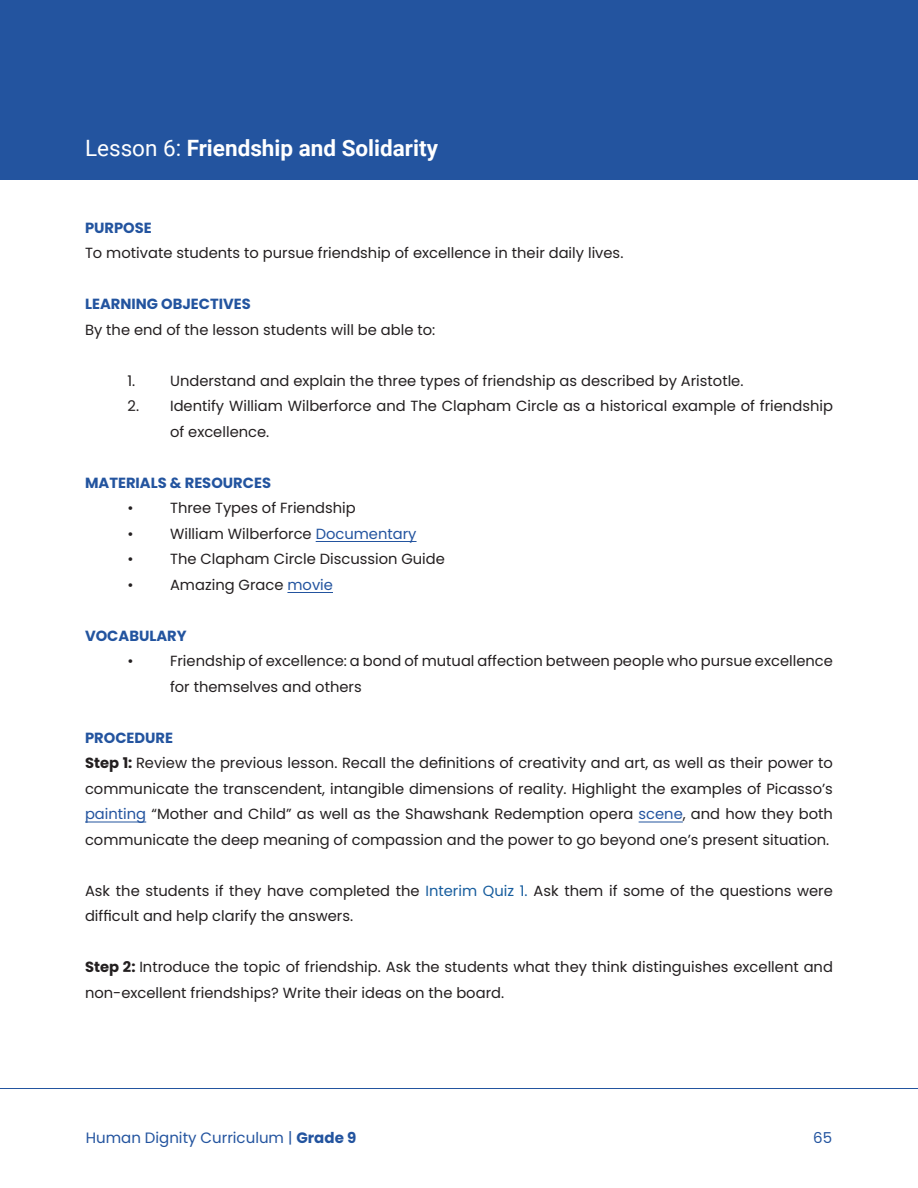
<style>
.page{position:relative;width:918px;height:1188px;background:#fff}
.page>*{position:absolute;margin:0;border:0;box-sizing:border-box;transform-origin:0 0}
.chapters{font:700 22.5px "Roboto";color:#fff}
.t1{font:15px "Poppins";color:#23549f}
.body{font:14.7px/25.5px "Poppins";color:#231f20}
.subs{font:700 14.7px "Poppins";color:#23549f}
.s1{font-weight:400}
.s2{color:#23549f}
.s3{font-weight:700}
.s4{color:#175d9e}
</style>
<div class="page">
<hr style="left:0;top:1088px;width:918px;height:1px;background:#23549f">
<div style="left:0;top:0;width:918px;height:179px;background:#23549f"></div>
<hr style="left:316px;top:541px;width:101px;height:1px;background:#23549f">
<hr style="left:287px;top:592px;width:46px;height:1px;background:#23549f">
<hr style="left:85px;top:822px;width:61px;height:1px;background:#23549f">
<hr style="left:639px;top:822px;width:44px;height:1px;background:#23549f">
<p class="chapters" style="left:85px;top:132px;width:354px"><span class="s1">Lesson 6:</span> Friendship and Solidarity</p>
<p class="subs" style="left:85px;top:219px;width:68px">PURPOSE</p>
<p class="body" style="left:85px;top:240px;width:540px">To motivate students to pursue friendship of excellence in their daily lives.</p>
<p class="subs" style="left:85px;top:295px;width:167px">LEARNING OBJECTIVES</p>
<p class="body" style="left:85px;top:317px;width:352px">By the end of the lesson students will be able to:</p>
<p class="body" style="left:128px;top:368px;width:617px">1. Understand and explain the three types of friendship as described by Aristotle.</p>
<p class="body" style="left:170px;top:393px;width:664px;text-indent:-43px">2. Identify William Wilberforce and The Clapham Circle as a historical example of friendship of excellence.</p>
<p class="subs" style="left:85px;top:474px;width:188px">MATERIALS &amp; RESOURCES</p>
<p class="body" style="left:128px;top:495px;width:8px">•</p>
<p class="body" style="left:170px;top:495px;width:187px">Three Types of Friendship</p>
<p class="body" style="left:128px;top:521px;width:8px">•</p>
<p class="body" style="left:170px;top:521px;width:248px">William Wilberforce <span class="s2">Documentary</span></p>
<p class="body" style="left:128px;top:546px;width:8px">•</p>
<p class="body" style="left:170px;top:546px;width:276px">The Clapham Circle Discussion Guide</p>
<p class="body" style="left:128px;top:572px;width:8px">•</p>
<p class="body" style="left:170px;top:572px;width:164px">Amazing Grace <span class="s2">movie</span></p>
<p class="subs" style="left:85px;top:627px;width:103px">VOCABULARY</p>
<p class="body" style="left:128px;top:648px;width:8px">•</p>
<p class="body" style="left:170px;top:648px;width:664px">Friendship of excellence: a bond of mutual affection between people who pursue excellence for themselves and others</p>
<p class="subs" style="left:85px;top:729px;width:90px">PROCEDURE</p>
<p class="body" style="left:85px;top:750px;width:749px;text-align:justify"><span class="s3">Step 1:</span> Review the previous lesson. Recall the definitions of creativity and art, as well as their power to communicate the transcendent, intangible dimensions of reality. Highlight the examples of Picasso’s <span class="s2">painting</span> “Mother and Child” as well as the Shawshank Redemption opera <span class="s2">scene</span>, and how they both communicate the deep meaning of compassion and the power to go beyond one’s present situation.</p>
<p class="body" style="left:85px;top:878px;width:749px">Ask the students if they have completed the <span class="s4">Interim Quiz 1.</span> Ask them if some of the questions were difficult and help clarify the answers.</p>
<p class="body" style="left:85px;top:954px;width:749px"><span class="s3">Step 2:</span> Introduce the topic of friendship. Ask the students what they think distinguishes excellent and non-excellent friendships? Write their ideas on the board.</p>
<p class="t1" style="left:86px;top:1129px;width:272px">Human Dignity Curriculum | <span class="s3">Grade 9</span></p>
<p class="t1" style="left:813px;top:1129px;width:20px">65</p>
</div>
